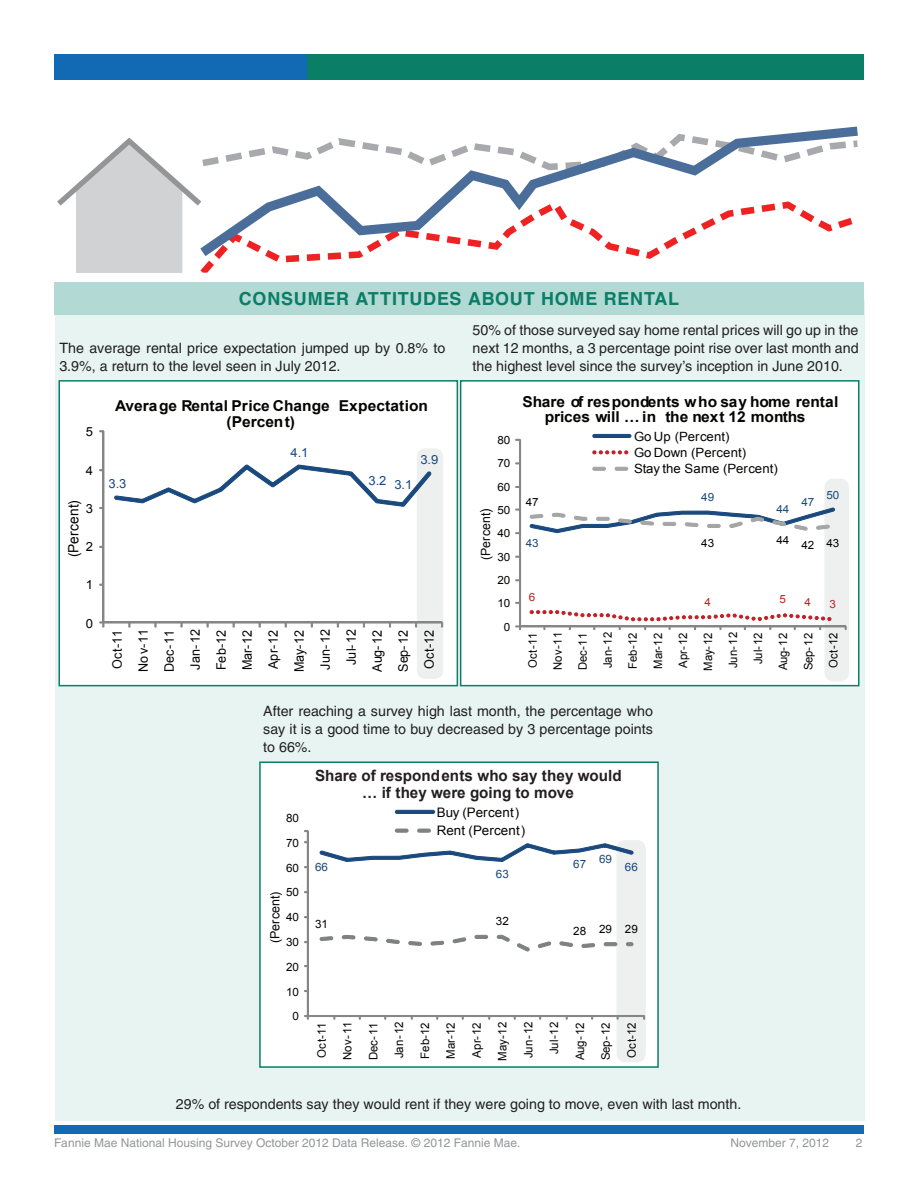
<style>
.page{position:relative;width:918px;height:1188px;background:#fff}
.page>*{position:absolute;margin:0;border:0;box-sizing:border-box;transform-origin:0 0}
.t1{font:700 18px "Helvetica";letter-spacing:.04em;color:#0a7e67}
.t2{font:700 15.45px/17px "Arial";color:#231f20;text-align:center}
.t3{font:700 15px/16px "Arial";color:#040503}
.t4{font:14.25px/18px "Helvetica";color:#231f20;text-align:justify}
.t5{font:14.25px "Arial";color:#040503}
.t6{font:13.05px/26px "Arial";color:#040503;text-align:center}
.t7{font:12.75px/16.2px "Arial";color:#040503}
.t8{font:12.6px "Arial";color:#19497d}
.t9{font:12.6px "Arial";color:#040503}
.t10{font:12px "Helvetica";color:#939598}
.t11{font:11.7px/25px "Arial";color:#040503;text-align:center}
.t12{font:11.4px "Arial";color:#040503}
.t13{font:11.4px "Arial";color:#19497d}
.t14{font:11.25px "Arial";color:#040503}
.t15{font:11.25px "Arial";color:#19497d}
.t16{font:11.25px "Arial";color:#c12025}
.s1{font-size:13.8px}
</style>
<div class="page">
<div style="left:296px;top:54px;width:568px;height:25px;background:#0a7e67"></div>
<div style="left:55px;top:54px;width:252px;height:25px;background:#1269b4"></div>
<div style="left:54px;top:1126px;width:810px;height:8px;background:#1269b4"></div>
<div style="left:55px;top:299px;width:810px;height:821px;background:#e7f4f2"></div>
<div style="left:54px;top:282px;width:810px;height:32px;background:#b2d9d3"></div>
<div style="left:58px;top:380px;width:400px;height:306px;background:#fff;border:2px solid #0a7e67"></div>
<div style="left:460px;top:380px;width:400px;height:306px;background:#fff;border:2px solid #0a7e67"></div>
<div style="left:824px;top:479px;width:25px;height:202px;background:#eeefef;border-radius:9px"></div>
<div style="left:259px;top:761px;width:400px;height:307px;background:#fff;border:2px solid #0a7e67"></div>
<div style="left:617px;top:840px;width:29px;height:222px;background:#eeefef;border-radius:9px"></div>
<svg style="left:57px;top:137px;width:598px;height:136px"></svg>
<svg style="left:200px;top:127px;width:658px;height:129px"></svg>
<div style="left:417px;top:448px;width:26px;height:231px;background:#eeefef;border-radius:9px"></div>
<div style="left:102px;top:431px;width:2px;height:192px;border:1px solid #868687"></div>
<div style="left:103px;top:621px;width:340px;height:2px;border:1px solid #868687"></div>
<svg style="left:99px;top:621px;width:5px;height:6px"></svg>
<svg style="left:114px;top:464px;width:318px;height:43px"></svg>
<div style="left:519px;top:439px;width:2px;height:188px;border:1px solid #868687"></div>
<div style="left:520px;top:626px;width:326px;height:1px;border:1px solid #868687"></div>
<svg style="left:515px;top:626px;width:6px;height:4px"></svg>
<svg style="left:529px;top:610px;width:303px;height:20px"></svg>
<svg style="left:530px;top:507px;width:305px;height:26px"></svg>
<div style="left:592px;top:434px;width:39px;height:4px;border:1px solid #19497d;border-radius:2px"></div>
<svg style="left:592px;top:450px;width:36px;height:4px"></svg>
<div style="left:592px;top:467px;width:14px;height:4px;border:1px solid #a6a5a5;border-radius:2px"></div>
<div style="left:615px;top:467px;width:13px;height:4px;border:1px solid #a6a5a5;border-radius:2px"></div>
<div style="left:307px;top:831px;width:2px;height:185px;border:1px solid #868687"></div>
<div style="left:307px;top:1015px;width:338px;height:2px;border:1px solid #868687"></div>
<svg style="left:304px;top:1015px;width:5px;height:5px"></svg>
<svg style="left:319px;top:843px;width:315px;height:19px"></svg>
<svg style="left:320px;top:934px;width:314px;height:18px"></svg>
<div style="left:395px;top:810px;width:40px;height:4px;border:1px solid #19497d;border-radius:2px"></div>
<div style="left:395px;top:829px;width:13px;height:4px;border:1px solid #7f8080;border-radius:2px"></div>
<div style="left:417px;top:829px;width:14px;height:4px;border:1px solid #7f8080;border-radius:2px"></div>
<p class="t1" style="left:239px;top:288px;width:442px">CONSUMER ATTITUDES ABOUT HOME RENTAL</p>
<p class="t4" style="left:59px;top:339px;width:388px">The average rental price expectation jumped up by 0.8% to<br>3.9%, a return to the level seen in July 2012.</p>
<p class="t4" style="left:472px;top:321px;width:388px">50% of those surveyed say home rental prices will go up in the next 12 months, a 3 percentage point rise over last month and the highest level since the survey’s inception in June 2010.</p>
<p class="t9" style="left:86px;top:424px;width:9px">5</p>
<p class="t9" style="left:86px;top:462px;width:9px">4</p>
<p class="t5" style="left:64px;top:557px;width:59px;rotate:-90deg">(Percent)</p>
<p class="t9" style="left:86px;top:500px;width:9px">3</p>
<p class="t9" style="left:86px;top:538px;width:9px">2</p>
<p class="t3" style="left:227px;top:398px;width:203px;text-indent:-111px">Average Rental Price Change Expectation (Percent)</p>
<p class="t8" style="left:109px;top:476px;width:19px">3.3</p>
<p class="t8" style="left:290px;top:444px;width:19px">4.1</p>
<p class="t8" style="left:368px;top:474px;width:45px">3.2 3.1</p>
<p class="t8" style="left:420px;top:452px;width:19px">3.9</p>
<p class="t14" style="left:497px;top:433px;width:14px">80</p>
<p class="t14" style="left:497px;top:456px;width:14px">70</p>
<p class="t14" style="left:497px;top:479px;width:14px">60</p>
<p class="t14" style="left:497px;top:503px;width:14px">50</p>
<p class="t7" style="left:478px;top:560px;width:53px;rotate:-90deg">(Percent<span class="s1">)</span></p>
<p class="t14" style="left:497px;top:526px;width:14px">40</p>
<p class="t14" style="left:497px;top:549px;width:14px">30</p>
<p class="t3" style="left:545px;top:395px;width:295px;line-height:14.4px;text-indent:-22px">Share of respondents who say home rental prices will … in the next 12 months</p>
<p class="t7" style="left:634px;top:428px;width:145px">Go Up (Percent)<br>Go Down (Percent)<br>Stay the Same (Percent)</p>
<p class="t14" style="left:526px;top:494px;width:14px">47</p>
<p class="t15" style="left:526px;top:535px;width:14px">43</p>
<p class="t15" style="left:701px;top:490px;width:14px">49</p>
<p class="t15" style="left:776px;top:501px;width:14px">44</p>
<p class="t15" style="left:801px;top:494px;width:14px">47</p>
<p class="t15" style="left:826px;top:487px;width:14px">50</p>
<p class="t14" style="left:701px;top:535px;width:14px">43</p>
<p class="t14" style="left:776px;top:535px;width:65px">44 42 43</p>
<p class="t9" style="left:86px;top:577px;width:9px">1</p>
<p class="t14" style="left:497px;top:573px;width:14px">20</p>
<p class="t14" style="left:497px;top:596px;width:14px">10</p>
<p class="t16" style="left:529px;top:590px;width:8px">6</p>
<p class="t16" style="left:704px;top:594px;width:8px">4</p>
<p class="t16" style="left:780px;top:592px;width:8px">5</p>
<p class="t16" style="left:805px;top:594px;width:8px">4</p>
<p class="t16" style="left:830px;top:597px;width:8px">3</p>
<p class="t9" style="left:86px;top:615px;width:9px">0</p>
<p class="t6" style="left:105px;top:672px;width:45px;rotate:-90deg">Oct-11<br>Nov-11<br>Dec-11<br>Jan-12<br>Feb-12<br>Mar-12<br>Apr-12<br>May-12<br>Jun-12<br>Jul-12<br>Aug-12<br>Sep-12<br>Oct-12</p>
<p class="t14" style="left:504px;top:619px;width:8px">0</p>
<p class="t11" style="left:520px;top:671px;width:40px;rotate:-90deg">Oct-11<br>Nov-11<br>Dec-11<br>Jan-12<br>Feb-12<br>Mar-12<br>Apr-12<br>May-12<br>Jun-12<br>Jul-12<br>Aug-12<br>Sep-12<br>Oct-12</p>
<p class="t4" style="left:263px;top:702px;width:391px">After reaching a survey high last month, the percentage who say it is a good time to buy decreased by 3 percentage points to 66%.</p>
<p class="t2" style="left:315px;top:768px;width:308px">Share of respondents who say they would … if they were going to move</p>
<p class="t12" style="left:286px;top:811px;width:14px">80</p>
<p class="t12" style="left:286px;top:835px;width:14px">70</p>
<p class="t6" style="left:437px;top:803px;width:90px;line-height:18.6px;text-align:left">Buy (Percent)<br>Rent (Percent)</p>
<p class="t12" style="left:286px;top:860px;width:14px">60</p>
<p class="t13" style="left:315px;top:859px;width:14px">66</p>
<p class="t13" style="left:496px;top:867px;width:14px">63</p>
<p class="t13" style="left:573px;top:854px;width:40px">67 69</p>
<p class="t13" style="left:625px;top:859px;width:14px">66</p>
<p class="t12" style="left:286px;top:885px;width:14px">50</p>
<p class="t7" style="left:267px;top:943px;width:54px;rotate:-90deg">(Percent)</p>
<p class="t12" style="left:286px;top:910px;width:14px">40</p>
<p class="t12" style="left:286px;top:935px;width:14px">30</p>
<p class="t12" style="left:315px;top:916px;width:14px">31</p>
<p class="t12" style="left:496px;top:914px;width:14px">32</p>
<p class="t12" style="left:573px;top:921px;width:66px">28 29 29</p>
<p class="t12" style="left:286px;top:959px;width:14px">20</p>
<p class="t12" style="left:286px;top:984px;width:14px">10</p>
<p class="t12" style="left:292px;top:1009px;width:8px">0</p>
<p class="t11" style="left:309px;top:1058px;width:37px;rotate:-90deg">Oct-11</p>
<p class="t11" style="left:335px;top:1060px;width:40px;rotate:-90deg">Nov-11</p>
<p class="t11" style="left:361px;top:1060px;width:39px;rotate:-90deg">Dec-11</p>
<p class="t11" style="left:387px;top:1058px;width:38px;rotate:-90deg">Jan-12</p>
<p class="t11" style="left:413px;top:1059px;width:38px;rotate:-90deg">Feb-12</p>
<p class="t11" style="left:438px;top:1059px;width:38px;rotate:-90deg">Mar-12</p>
<p class="t11" style="left:464px;top:1058px;width:37px;rotate:-90deg">Apr-12</p>
<p class="t11" style="left:490px;top:1061px;width:40px;rotate:-90deg">May-12</p>
<p class="t11" style="left:516px;top:1058px;width:38px;rotate:-90deg">Jun-12</p>
<p class="t11" style="left:542px;top:1054px;width:34px;rotate:-90deg">Jul-12</p>
<p class="t11" style="left:568px;top:1060px;width:39px;rotate:-90deg">Aug-12</p>
<p class="t11" style="left:593px;top:1060px;width:39px;rotate:-90deg">Sep-12</p>
<p class="t11" style="left:619px;top:1058px;width:37px;rotate:-90deg">Oct-12</p>
<p class="t4" style="left:176px;top:1095px;width:567px">29% of respondents say they would rent if they were going to move, even with last month.</p>
<p class="t10" style="left:54px;top:1136px;width:468px">Fannie Mae National Housing Survey October 2012 Data Release. © 2012 Fannie Mae.</p>
<p class="t10" style="left:730px;top:1136px;width:100px">November 7, 2012</p>
<p class="t10" style="left:856px;top:1136px;width:8px">2</p>
</div>
